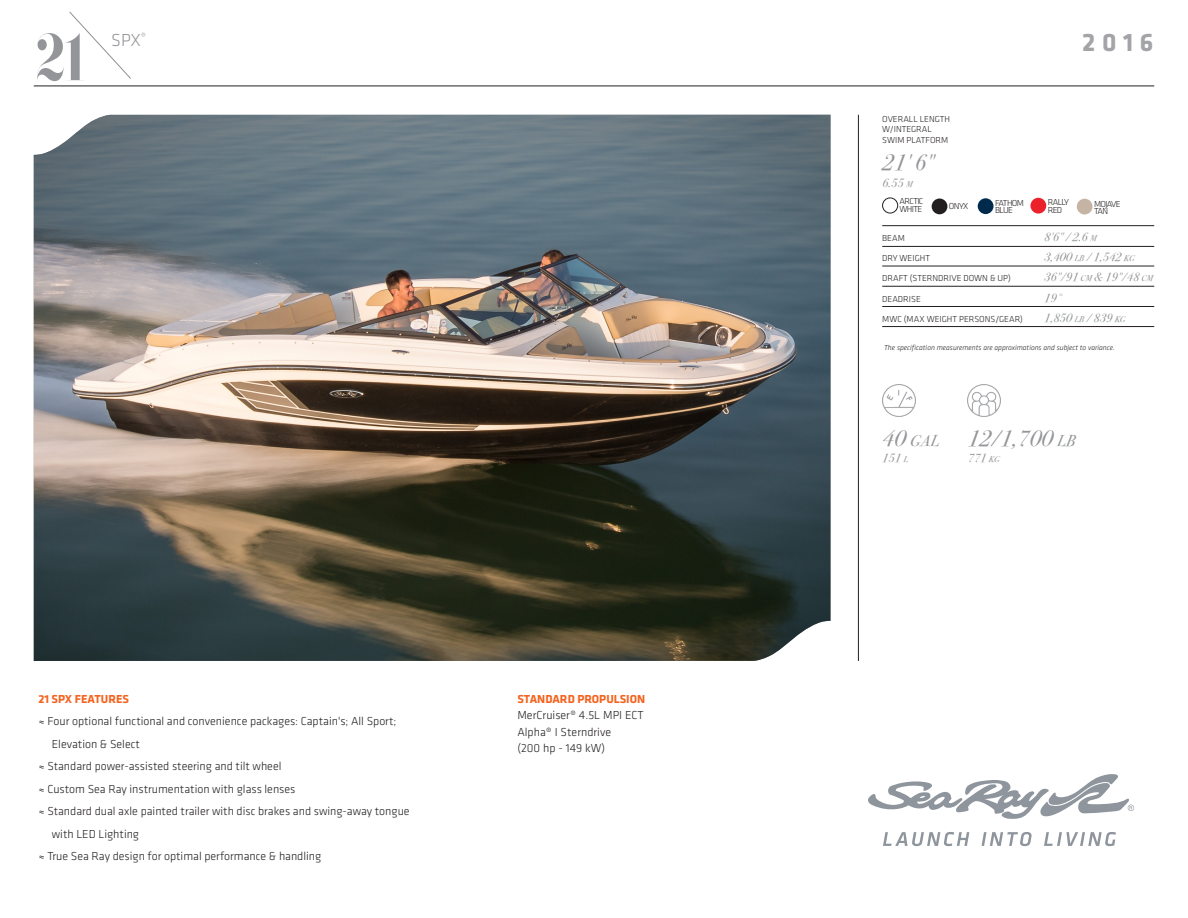
<style>
.page{position:relative;width:1188px;height:918px;background:#fff}
.page>*{position:absolute;margin:0;border:0;box-sizing:border-box;transform-origin:0 0}
.t1{font:65.85px "F37 Bella";color:#939598;scale:.82 1}
.t2{font:700 26.25px "Klavika";color:#a3a4a8}
.t3{font:22.5px "Bodoni Svty Two ITCTT Book Ita";color:#939598}
.t4{font:22.5px "Bodoni Svty Two ITCTT Book Ita";color:#939598}
.t5{font:300 18px "Klavika";color:#939598}
.t6{font:15.75px "Bodoni Svty Two ITCTT Book Ita";color:#939598}
.Back_page_Feature_Te{font:300 12px/22.5px "Klavika";color:#231f20}
.t7{font:12px "Bodoni Svty Two ITCTT Book Ita";color:#939598}
.t8{font:700 12px "Klavika";color:#f36421}
.t9{font:300 9px "Klavika";color:#231f20}
.t10{font:300 9px/7.5px "Klavika";letter-spacing:-.07em;color:#231f20}
.Front_page_Spec_tabl{font:italic 300 7.5px "Klavika";color:#231f20}
.s1{font-size:8.4px}
.s2{font-style:inherit}
.s3{font-size:22.5px}
.s4{font-size:15.75px}
</style>
<div class="page">
<img style="left:34px;top:115px;width:797px;height:546px">
<svg style="left:69px;top:12px;width:62px;height:67px"></svg>
<hr style="left:34px;top:86px;width:1120px;height:1px;background:#231f20">
<hr style="left:858px;top:115px;width:1px;height:546px;background:#231f20">
<svg style="left:883px;top:832px;width:233px;height:14px"></svg>
<svg style="left:868px;top:774px;width:266px;height:45px"></svg>
<hr style="left:882px;top:225px;width:272px;height:1px;background:#231f20">
<hr style="left:882px;top:246px;width:272px;height:1px;background:#231f20">
<hr style="left:882px;top:266px;width:272px;height:1px;background:#231f20">
<hr style="left:882px;top:286px;width:272px;height:1px;background:#231f20">
<hr style="left:882px;top:306px;width:272px;height:1px;background:#231f20">
<img style="left:882px;top:384px;width:33px;height:33px">
<hr style="left:882px;top:326px;width:272px;height:1px;background:#231f20">
<img style="left:968px;top:384px;width:32px;height:33px">
<div style="left:882px;top:198px;width:16px;height:15px;border:1px solid #231f20;border-radius:50%"></div>
<div style="left:932px;top:199px;width:15px;height:15px;background:#231f20;border-radius:50%"></div>
<img style="left:1030px;top:198px;width:16px;height:16px;border-radius:8px">
<img style="left:978px;top:198px;width:16px;height:16px;border-radius:8px">
<img style="left:1077px;top:199px;width:16px;height:16px;border-radius:8px">
<p class="t1" style="left:36px;top:19px;width:61px">21</p>
<p class="t5" style="left:111px;top:29px;width:36px">SPX<sup>®</sup></p>
<p class="t8" style="left:38px;top:690px;width:92px">21 SPX FEATURES</p>
<p class="Back_page_Feature_Te" style="left:52px;top:710px;width:346px;text-indent:-13px">≈ Four optional functional and convenience packages: Captain's; All Sport;<br>Elevation &amp; Select</p>
<p class="Back_page_Feature_Te" style="left:38px;top:755px;width:245px">≈ Standard power-assisted steering and tilt wheel</p>
<p class="Back_page_Feature_Te" style="left:38px;top:777px;width:259px">≈ Custom Sea Ray instrumentation with glass lenses</p>
<p class="Back_page_Feature_Te" style="left:52px;top:800px;width:359px;text-indent:-13px">≈ Standard dual axle painted trailer with disc brakes and swing-away tongue with LED Lighting</p>
<p class="Back_page_Feature_Te" style="left:38px;top:845px;width:284px">≈ True Sea Ray design for optimal performance &amp; handling</p>
<p class="t8" style="left:517px;top:690px;width:129px">STANDARD PROPULSION</p>
<p class="Back_page_Feature_Te" style="left:517px;top:704px;width:128px">MerCruiser® 4.5L MPI ECT</p>
<p class="Back_page_Feature_Te" style="left:517px;top:720px;width:95px">Alpha® I Sterndrive</p>
<p class="Back_page_Feature_Te" style="left:517px;top:737px;width:89px">(200 hp - 149 kW)</p>
<p class="t9" style="left:882px;top:113px;width:69px">OVERALL LENGTH</p>
<p class="t9" style="left:882px;top:124px;width:51px">W/INTEGRAL</p>
<p class="t9" style="left:882px;top:135px;width:68px">SWIM PLATFORM</p>
<p class="t4" style="left:882px;top:143px;width:53px">21' 6"</p>
<p class="t7" style="left:882px;top:172px;width:32px">6.55 <span class="s1">M</span></p>
<p class="t2" style="left:1082px;top:23px;width:73px">2016</p>
<p class="t9" style="left:900px;top:196px;width:26px">ARCTIC</p>
<p class="t9" style="left:900px;top:203px;width:24px">WHITE</p>
<p class="t9" style="left:949px;top:201px;width:21px">ONYX</p>
<p class="t10" style="left:1048px;top:198px;width:23px">RALLY<br>RED</p>
<p class="t10" style="left:995px;top:199px;width:30px">FATHOM<br>BLUE</p>
<p class="t10" style="left:1094px;top:200px;width:28px">MOJAVE<br>TAN</p>
<p class="t9" style="left:882px;top:233px;width:24px">BEAM</p>
<p class="t7" style="left:1044px;top:227px;width:54px">8'6" / 2.6 <span class="s1">M</span></p>
<p class="t9" style="left:882px;top:273px;width:130px">DRAFT (STERNDRIVE DOWN &amp; UP)</p>
<p class="t7" style="left:1044px;top:267px;width:110px">36"/91 <span class="s1">CM</span> &amp; 19"/48 <span class="s1">CM</span></p>
<p class="t9" style="left:882px;top:293px;width:40px">DEADRISE</p>
<p class="t7" style="left:1044px;top:287px;width:19px">19<span class="s2">°</span></p>
<p class="t9" style="left:882px;top:253px;width:49px">DRY WEIGHT</p>
<p class="t7" style="left:1044px;top:247px;width:92px">3,400 <span class="s1">LB</span> / 1,542 <span class="s1">KG</span></p>
<p class="t9" style="left:882px;top:313px;width:142px">MWC (MAX WEIGHT PERSONS/GEAR)</p>
<p class="t7" style="left:1044px;top:307px;width:83px">1,850 <span class="s1">LB</span> / 839 <span class="s1">KG</span></p>
<p class="Front_page_Spec_tabl" style="left:884px;top:343px;width:232px">The specification measurements are approximations and subject to variance.</p>
<p class="t6" style="left:882px;top:427px;width:59px"><span class="s3">40</span> GAL</p>
<p class="t7" style="left:882px;top:448px;width:27px">151 <span class="s1">L</span></p>
<p class="t3" style="left:968px;top:419px;width:109px">12/1,700 <span class="s4">LB</span></p>
<p class="t7" style="left:968px;top:448px;width:33px">771 <span class="s1">KG</span></p>
</div>
